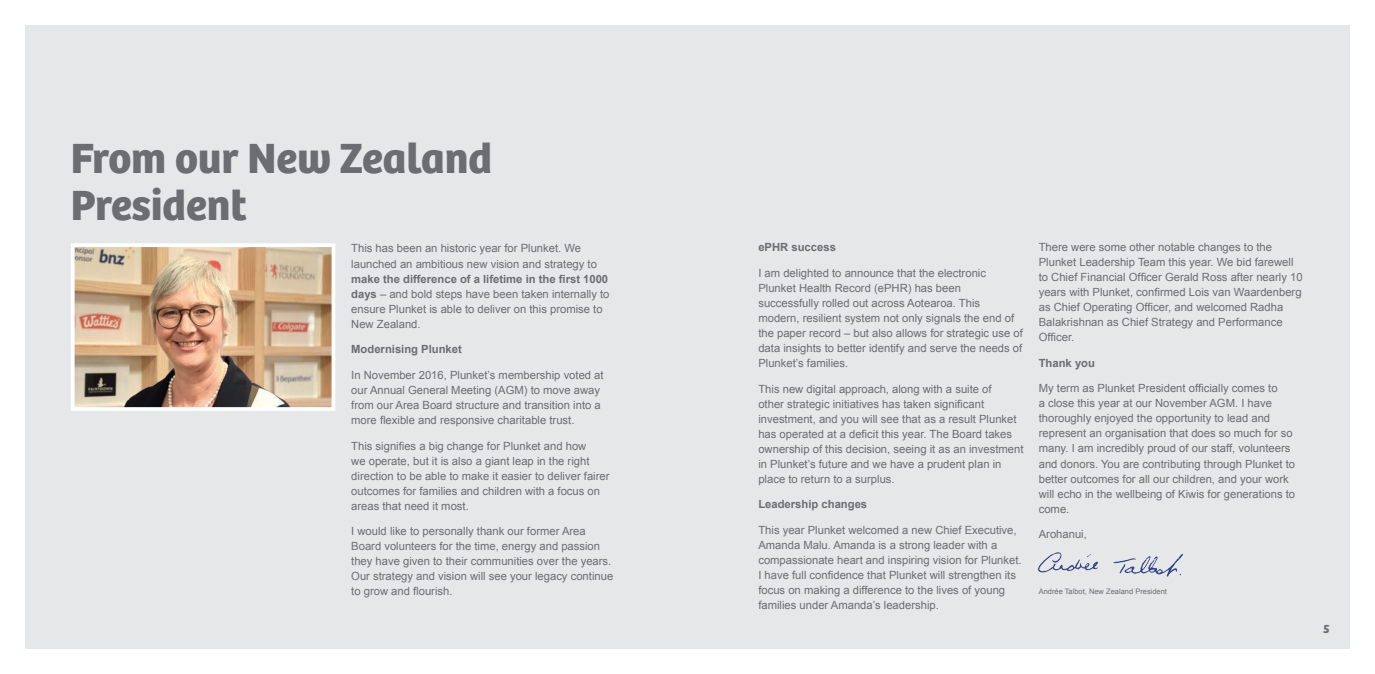
<style>
.page{position:relative;width:1375px;height:674px;background:#fff}
.page>*{position:absolute;margin:0;border:0;box-sizing:border-box;transform-origin:0 0}
.Headings{font:700 43.75px/46.2px "Bree";color:#6c6d70}
.body_copy{font:700 12.5px "Bree";color:#6c6d70}
.body_copy-2{font:11.25px/15px "Arial";color:#6c6d70}
.body_copy-3{font:700 11.25px "Arial";color:#6c6d70}
.body_copy-4{font:7.5px "Arial";color:#6c6d70}
.s1{font-weight:700}
</style>
<div class="page">
<div style="left:12px;top:12px;width:1350px;height:649px;background:#e6e7e9"></div>
<div style="left:0;top:0;width:1375px;height:673px;border:25px solid #fff"></div>
<img style="left:1037px;top:552px;width:146px;height:25px">
<img style="left:76px;top:248px;width:254px;height:157px">
<div style="left:71px;top:243px;width:264px;height:167px;border:4px solid #fff"></div>
<p class="Headings" style="left:71px;top:136px;width:423px">From our New Zealand<br>President</p>
<p class="body_copy-2" style="left:351px;top:241px;width:260px">This has been an historic year for Plunket. We launched an ambitious new vision and strategy to <span class="s1">make the difference of a lifetime in the first 1000 days</span> – and bold steps have been taken internally to ensure Plunket is able to deliver on this promise to New Zealand.</p>
<p class="body_copy-3" style="left:351px;top:341px;width:112px">Modernising Plunket</p>
<p class="body_copy-2" style="left:351px;top:367px;width:254px">In November 2016, Plunket’s membership voted at our Annual General Meeting (AGM) to move away from our Area Board structure and transition into a more flexible and responsive charitable trust.</p>
<p class="body_copy-2" style="left:351px;top:438px;width:260px">This signifies a big change for Plunket and how<br>we operate, but it is also a giant leap in the right direction to be able to make it easier to deliver fairer outcomes for families and children with a focus on areas that need it most.</p>
<p class="body_copy-2" style="left:351px;top:523px;width:263px">I would like to personally thank our former Area Board volunteers for the time, energy and passion they have given to their communities over the years.<br>Our strategy and vision will see your legacy continue to grow and flourish.</p>
<p class="body_copy-3" style="left:758px;top:239px;width:79px">ePHR success</p>
<p class="body_copy-2" style="left:758px;top:265px;width:266px">I am delighted to announce that the electronic Plunket Health Record (ePHR) has been successfully rolled out across Aotearoa. This modern, resilient system not only signals the end of the paper record – but also allows for strategic use of data insights to better identify and serve the needs of Plunket’s families.</p>
<p class="body_copy-2" style="left:758px;top:381px;width:267px">This new digital approach, along with a suite of<br>other strategic initiatives has taken significant investment, and you will see that as a result Plunket has operated at a deficit this year. The Board takes ownership of this decision, seeing it as an investment in Plunket’s future and we have a prudent plan in place to return to a surplus.</p>
<p class="body_copy-3" style="left:758px;top:496px;width:110px">Leadership changes</p>
<p class="body_copy-2" style="left:758px;top:522px;width:265px">This year Plunket welcomed a new Chief Executive, Amanda Malu. Amanda is a strong leader with a compassionate heart and inspiring vision for Plunket.<br>I have full confidence that Plunket will strengthen its focus on making a difference to the lives of young families under Amanda’s leadership.</p>
<p class="body_copy-2" style="left:1039px;top:239px;width:265px">There were some other notable changes to the Plunket Leadership Team this year. We bid farewell to Chief Financial Officer Gerald Ross after nearly 10 years with Plunket, confirmed Lois van Waardenberg as Chief Operating Officer, and welcomed Radha Balakrishnan as Chief Strategy and Performance Officer.</p>
<p class="body_copy-3" style="left:1039px;top:355px;width:58px">Thank you</p>
<p class="body_copy-2" style="left:1039px;top:381px;width:258px">My term as Plunket President officially comes to<br>a close this year at our November AGM. I have thoroughly enjoyed the opportunity to lead and represent an organisation that does so much for so many. I am incredibly proud of our staff, volunteers and donors. You are contributing through Plunket to better outcomes for all our children, and your work will echo in the wellbeing of Kiwis for generations to come.</p>
<p class="body_copy-2" style="left:1039px;top:526px;width:50px">Arohanui,</p>
<p class="body_copy-4" style="left:1039px;top:586px;width:130px">Andrée Talbot, New Zealand President</p>
<p class="body_copy" style="left:1323px;top:621px;width:8px">5</p>
</div>
